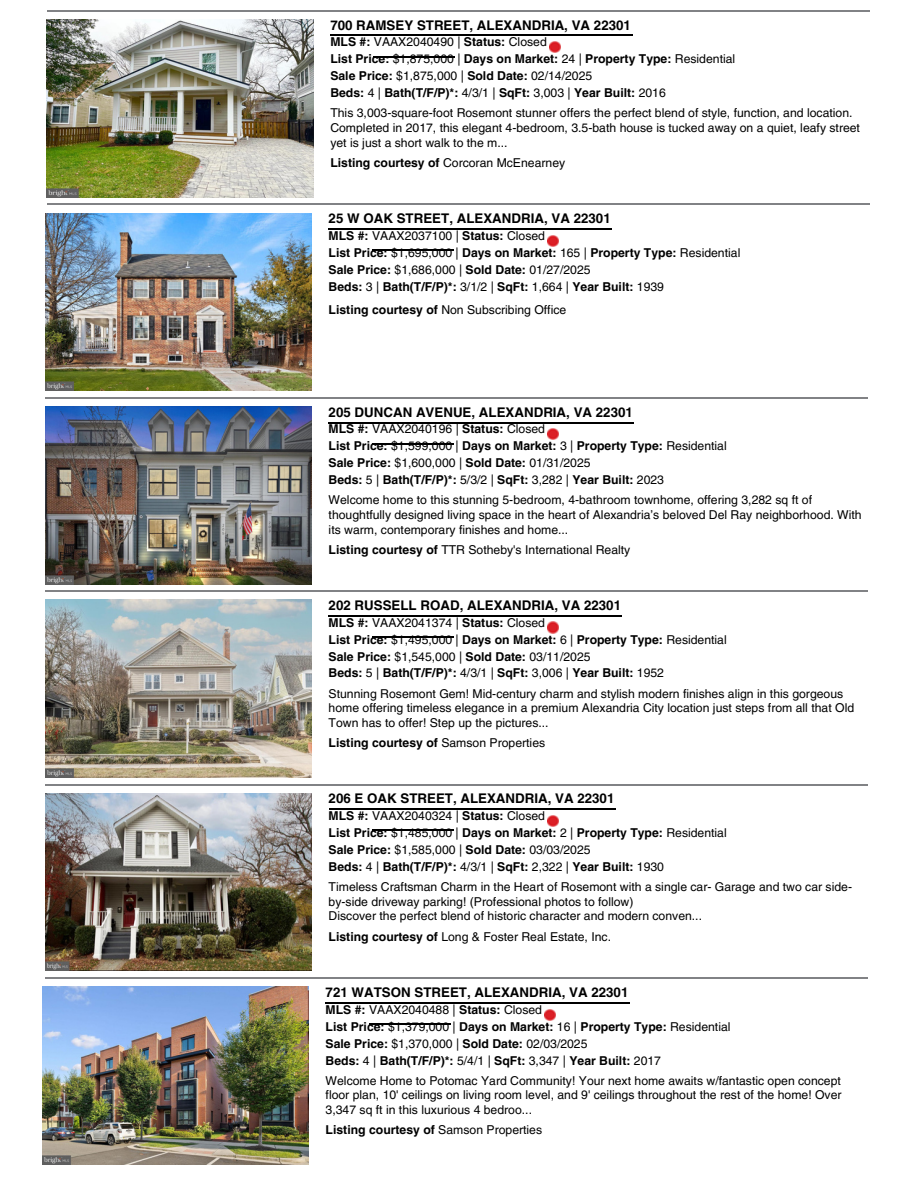
<style>
.page{position:relative;width:918px;height:1188px;background:#fff}
.page>*{position:absolute;margin:0;border:0;box-sizing:border-box;transform-origin:0 0}
.t1{font:700 13.35px "Helvetica LT Pro";color:#000}
.t2{font:700 12.15px/16.8px "Helvetica LT Pro";color:#000}
.t3{font:12.15px/14.7px "Helvetica LT Pro";color:#000}
.s1{font-weight:400}
.s2{font-weight:400;color:#fff}
.s3{font-weight:700}
</style>
<div class="page">
<hr style="left:47px;top:10px;width:822px;height:2px;background:#818285">
<img style="left:47px;top:19px;width:267px;height:178px">
<hr style="left:330px;top:35px;width:303px;height:1px;background:#000">
<hr style="left:374px;top:56px;width:81px;height:1px;background:#000">
<svg style="left:549px;top:42px;width:12px;height:11px"></svg>
<hr style="left:47px;top:204px;width:822px;height:1px;background:#818285">
<img style="left:45px;top:213px;width:267px;height:178px">
<hr style="left:329px;top:229px;width:283px;height:1px;background:#000">
<hr style="left:372px;top:250px;width:81px;height:1px;background:#000">
<svg style="left:548px;top:235px;width:11px;height:11px"></svg>
<hr style="left:45px;top:397px;width:823px;height:2px;background:#818285">
<img style="left:45px;top:406px;width:267px;height:178px">
<hr style="left:329px;top:422px;width:305px;height:1px;background:#000">
<hr style="left:372px;top:443px;width:81px;height:1px;background:#000">
<svg style="left:548px;top:429px;width:11px;height:11px"></svg>
<hr style="left:45px;top:591px;width:823px;height:1px;background:#818285">
<img style="left:45px;top:600px;width:267px;height:178px">
<hr style="left:329px;top:615px;width:293px;height:1px;background:#000">
<hr style="left:372px;top:636px;width:81px;height:2px;background:#000">
<svg style="left:548px;top:622px;width:11px;height:11px"></svg>
<hr style="left:45px;top:784px;width:823px;height:1px;background:#818285">
<img style="left:45px;top:793px;width:267px;height:178px">
<hr style="left:329px;top:809px;width:286px;height:1px;background:#000">
<hr style="left:372px;top:830px;width:81px;height:1px;background:#000">
<svg style="left:548px;top:815px;width:11px;height:12px"></svg>
<hr style="left:45px;top:978px;width:823px;height:1px;background:#818285">
<img style="left:42px;top:987px;width:267px;height:178px">
<hr style="left:326px;top:1002px;width:304px;height:2px;background:#000">
<hr style="left:369px;top:1024px;width:81px;height:1px;background:#000">
<svg style="left:545px;top:1009px;width:11px;height:11px"></svg>
<p class="t1" style="left:330px;top:20px;width:302px">700 RAMSEY STREET, ALEXANDRIA, VA 22301</p>
<p class="t2" style="left:330px;top:35px;width:406px">MLS #: <span class="s1">VAAX2040490 |</span> Status: <span class="s1">Closed<br></span>List Price: <span class="s1">$1,875,000 |</span> Days on Market: <span class="s1">24 |</span> Property Type: <span class="s1">Residential </span>Sale Price: <span class="s1">$1,875,000 |</span> Sold Date: <span class="s1">02/14/2025<br></span>Beds: <span class="s1">4 |</span> Bath(T/F/P)*: <span class="s1">4/3/1 |</span> SqFt: <span class="s1">3,003 |</span> Year Built: <span class="s1">2016</span><span class="s2">.</span></p>
<p class="t3" style="left:330px;top:107px;width:531px">This 3,003-square-foot Rosemont stunner offers the perfect blend of style, function, and location.<br>Completed in 2017, this elegant 4-bedroom, 3.5-bath house is tucked away on a quiet, leafy street yet is just a short walk to the m...</p>
<p class="t3" style="left:330px;top:156px;width:236px"><span class="s3">Listing courtesy of</span> Corcoran McEnearney</p>
<h1 class="t1" style="left:329px;top:214px;width:284px">25 W OAK STREET, ALEXANDRIA, VA 22301</h1>
<h1 class="t2" style="left:329px;top:229px;width:413px">MLS #: <span class="s1">VAAX2037100 |</span> Status: <span class="s1">Closed<br></span>List Price: <span class="s1">$1,695,000 |</span> Days on Market: <span class="s1">165 |</span> Property Type: <span class="s1">Residential </span>Sale Price: <span class="s1">$1,686,000 |</span> Sold Date: <span class="s1">01/27/2025<br></span>Beds: <span class="s1">3 |</span> Bath(T/F/P)*: <span class="s1">3/1/2 |</span> SqFt: <span class="s1">1,664 |</span> Year Built: <span class="s1">1939</span><span class="s2">.</span></h1>
<h1 class="t3" style="left:329px;top:304px;width:239px"><span class="s3">Listing courtesy of</span> Non Subscribing Office</h1>
<h1 class="t1" style="left:329px;top:407px;width:306px">205 DUNCAN AVENUE, ALEXANDRIA, VA 22301</h1>
<h1 class="t2" style="left:329px;top:422px;width:400px">MLS #: <span class="s1">VAAX2040196 |</span> Status: <span class="s1">Closed<br></span>List Price: <span class="s1">$1,599,000 |</span> Days on Market: <span class="s1">3 |</span> Property Type: <span class="s1">Residential </span>Sale Price: <span class="s1">$1,600,000 |</span> Sold Date: <span class="s1">01/31/2025<br></span>Beds: <span class="s1">5 |</span> Bath(T/F/P)*: <span class="s1">5/3/2 |</span> SqFt: <span class="s1">3,282 |</span> Year Built: <span class="s1">2023</span><span class="s2">.</span></h1>
<h1 class="t3" style="left:329px;top:494px;width:535px">Welcome home to this stunning 5-bedroom, 4-bathroom townhome, offering 3,282 sq ft of thoughtfully designed living space in the heart of Alexandria’s beloved Del Ray neighborhood. With its warm, contemporary finishes and home...</h1>
<h1 class="t3" style="left:329px;top:543px;width:303px"><span class="s3">Listing courtesy of</span> TTR Sotheby's International Realty</h1>
<p class="t1" style="left:329px;top:600px;width:294px">202 RUSSELL ROAD, ALEXANDRIA, VA 22301</p>
<p class="t2" style="left:329px;top:615px;width:400px">MLS #: <span class="s1">VAAX2041374 |</span> Status: <span class="s1">Closed<br></span>List Price: <span class="s1">$1,495,000 |</span> Days on Market: <span class="s1">6 |</span> Property Type: <span class="s1">Residential </span>Sale Price: <span class="s1">$1,545,000 |</span> Sold Date: <span class="s1">03/11/2025<br></span>Beds: <span class="s1">5 |</span> Bath(T/F/P)*: <span class="s1">4/3/1 |</span> SqFt: <span class="s1">3,006 |</span> Year Built: <span class="s1">1952</span><span class="s2">.</span></p>
<p class="t3" style="left:329px;top:687px;width:527px">Stunning Rosemont Gem! Mid-century charm and stylish modern finishes align in this gorgeous home offering timeless elegance in a premium Alexandria City location just steps from all that Old<br>Town has to offer! Step up the pictures...</p>
<p class="t2" style="left:329px;top:736px;width:218px">Listing courtesy of <span class="s1">Samson Properties</span></p>
<p class="t1" style="left:329px;top:794px;width:287px">206 E OAK STREET, ALEXANDRIA, VA 22301</p>
<p class="t2" style="left:329px;top:809px;width:400px">MLS #: <span class="s1">VAAX2040324 |</span> Status: <span class="s1">Closed<br></span>List Price: <span class="s1">$1,485,000 |</span> Days on Market: <span class="s1">2 |</span> Property Type: <span class="s1">Residential </span>Sale Price: <span class="s1">$1,585,000 |</span> Sold Date: <span class="s1">03/03/2025<br></span>Beds: <span class="s1">4 |</span> Bath(T/F/P)*: <span class="s1">4/3/1 |</span> SqFt: <span class="s1">2,322 |</span> Year Built: <span class="s1">1930</span><span class="s2">.</span></p>
<p class="t3" style="left:329px;top:881px;width:525px">Timeless Craftsman Charm in the Heart of Rosemont with a single car- Garage and two car side&shy;by-side driveway parking! (Professional photos to follow)<br>Discover the perfect blend of historic character and modern conven...</p>
<p class="t3" style="left:329px;top:930px;width:284px"><span class="s3">Listing courtesy of</span> Long &amp; Foster Real Estate, Inc.</p>
<p class="t1" style="left:326px;top:987px;width:304px">721 WATSON STREET, ALEXANDRIA, VA 22301</p>
<p class="t2" style="left:326px;top:1002px;width:406px">MLS #: <span class="s1">VAAX2040488 |</span> Status: <span class="s1">Closed<br></span>List Price: <span class="s1">$1,379,000 |</span> Days on Market: <span class="s1">16 |</span> Property Type: <span class="s1">Residential </span>Sale Price: <span class="s1">$1,370,000 |</span> Sold Date: <span class="s1">02/03/2025<br></span>Beds: <span class="s1">4 |</span> Bath(T/F/P)*: <span class="s1">5/4/1 |</span> SqFt: <span class="s1">3,347 |</span> Year Built: <span class="s1">2017</span><span class="s2">.</span></p>
<p class="t3" style="left:326px;top:1074px;width:517px;text-align:justify">Welcome Home to Potomac Yard Community! Your next home awaits w/fantastic open concept floor plan, 10' ceilings on living room level, and 9' ceilings throughout the rest of the home! Over 3,347 sq ft in this luxurious 4 bedroo...</p>
<p class="t2" style="left:326px;top:1123px;width:218px">Listing courtesy of <span class="s1">Samson Properties</span></p>
</div>
